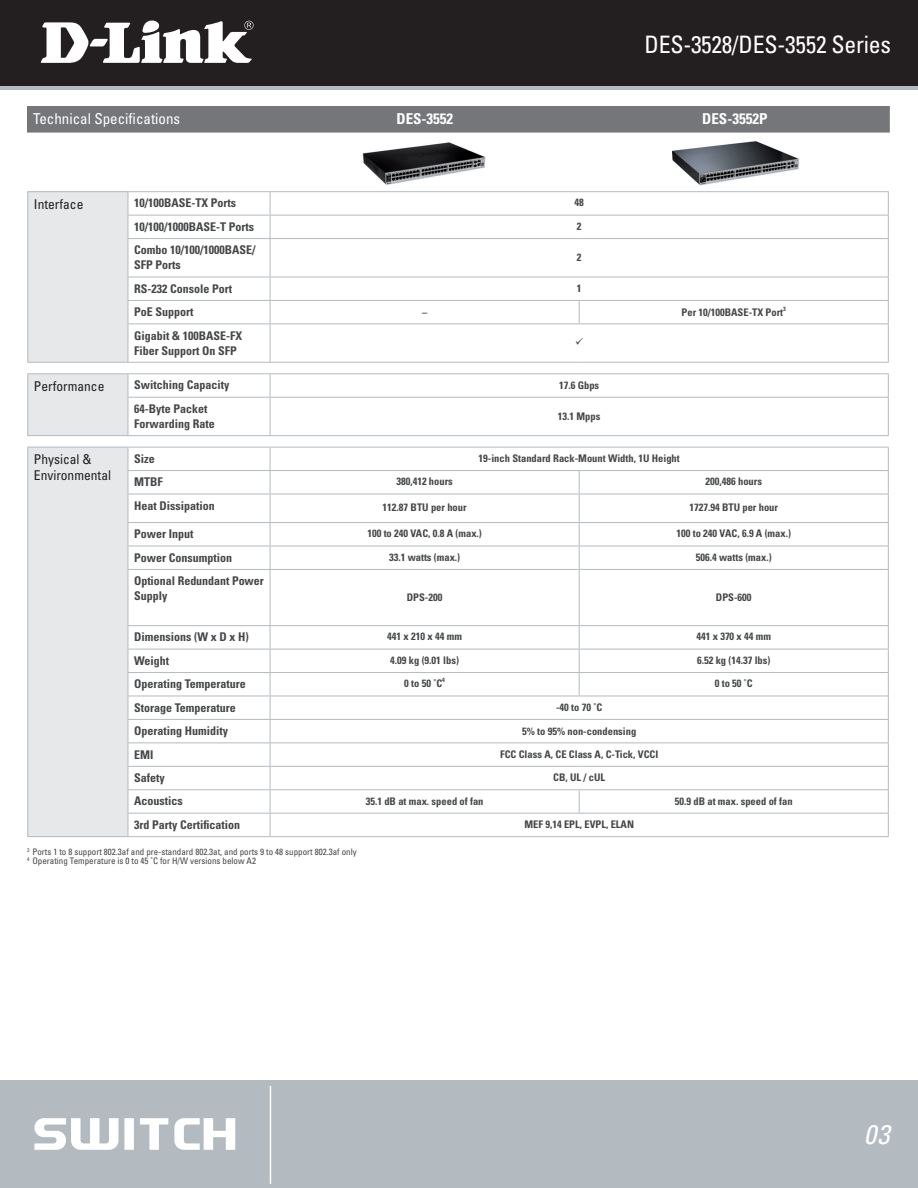
<style>
.page{position:relative;width:918px;height:1188px;background:#fff}
.page>*{position:absolute;margin:0;border:0;box-sizing:border-box;transform-origin:0 0}
.t1{font:italic condensed 27px "Univers";color:#fff}
.t2{font:condensed 24px "Univers";letter-spacing:-.01em;color:#fff}
.t3{font:condensed 15px "Univers";color:#fff}
.t4{font:700 condensed 15px "Univers";color:#fff}
.t5{font:condensed 13.5px/16.5px "Univers";color:#231f20}
.t6{font:700 condensed 12px/15px "Univers";color:#454647}
.t7{font:700 condensed 10.5px "Univers";color:#454647}
.t8{font:condensed 9px/9px "Univers";color:#454647}
.t9{font:700 condensed 6.15px "Univers";color:#454647}
</style>
<div class="page">
<div style="left:0;top:1080px;width:918px;height:108px;background:#b3bbc0"></div>
<hr style="left:270px;top:1086px;width:1px;height:98px;background:#fff">
<div style="left:0;top:0;width:918px;height:89px;background:linear-gradient(to right,#b3bbc0,#b3bbc0)"></div>
<div style="left:0;top:0;width:918px;height:85px;background:#231f20"></div>
<svg style="left:41px;top:20px;width:213px;height:43px"></svg>
<svg style="left:34px;top:1118px;width:201px;height:32px"></svg>
<div style="left:27px;top:106px;width:863px;height:27px;background:#757679"></div>
<div style="left:28px;top:192px;width:100px;height:170px;background:#e6e8e9"></div>
<svg style="left:271px;top:216px;width:617px;height:146px"></svg>
<hr style="left:270px;top:215px;width:309px;height:1px;background:#b3bbc0">
<hr style="left:579px;top:215px;width:310px;height:1px;background:#b3bbc0">
<svg style="left:888px;top:192px;width:1px;height:46px"></svg>
<hr style="left:270px;top:238px;width:309px;height:1px;background:#b3bbc0">
<hr style="left:579px;top:238px;width:310px;height:1px;background:#b3bbc0">
<hr style="left:888px;top:239px;width:1px;height:38px;background:#b3bbc0">
<hr style="left:270px;top:277px;width:309px;height:1px;background:#b3bbc0">
<hr style="left:579px;top:277px;width:310px;height:1px;background:#b3bbc0">
<hr style="left:270px;top:300px;width:309px;height:1px;background:#b3bbc0">
<hr style="left:579px;top:300px;width:310px;height:1px;background:#b3bbc0">
<svg style="left:579px;top:301px;width:1px;height:22px"></svg>
<svg style="left:888px;top:277px;width:1px;height:46px"></svg>
<hr style="left:270px;top:323px;width:309px;height:1px;background:#b3bbc0">
<hr style="left:579px;top:323px;width:310px;height:1px;background:#b3bbc0">
<hr style="left:888px;top:324px;width:1px;height:38px;background:#b3bbc0">
<hr style="left:270px;top:362px;width:309px;height:1px;background:#b3bbc0">
<hr style="left:579px;top:362px;width:310px;height:1px;background:#b3bbc0">
<hr style="left:270px;top:191px;width:309px;height:1px;background:#b3bbc0">
<hr style="left:579px;top:191px;width:310px;height:1px;background:#b3bbc0">
<hr style="left:128px;top:191px;width:142px;height:1px;background:#b3bbc0">
<hr style="left:128px;top:362px;width:142px;height:1px;background:#b3bbc0">
<svg style="left:27px;top:192px;width:1px;height:47px"></svg>
<hr style="left:27px;top:239px;width:1px;height:38px;background:#b3bbc0">
<svg style="left:27px;top:277px;width:1px;height:47px"></svg>
<hr style="left:27px;top:324px;width:1px;height:38px;background:#b3bbc0">
<hr style="left:27px;top:191px;width:101px;height:1px;background:#b3bbc0">
<svg style="left:128px;top:192px;width:143px;height:170px"></svg>
<hr style="left:128px;top:324px;width:1px;height:38px;background:#b3bbc0">
<hr style="left:27px;top:362px;width:101px;height:1px;background:#b3bbc0">
<div style="left:28px;top:374px;width:100px;height:62px;background:#e6e8e9"></div>
<svg style="left:128px;top:374px;width:143px;height:61px"></svg>
<svg style="left:888px;top:374px;width:1px;height:23px"></svg>
<hr style="left:128px;top:397px;width:142px;height:1px;background:#b3bbc0">
<hr style="left:128px;top:398px;width:1px;height:37px;background:#b3bbc0">
<hr style="left:270px;top:397px;width:619px;height:1px;background:#b3bbc0">
<hr style="left:270px;top:398px;width:1px;height:37px;background:#b3bbc0">
<hr style="left:888px;top:398px;width:1px;height:37px;background:#b3bbc0">
<hr style="left:128px;top:435px;width:142px;height:1px;background:#b3bbc0">
<hr style="left:270px;top:435px;width:619px;height:1px;background:#b3bbc0">
<hr style="left:128px;top:373px;width:142px;height:1px;background:#b3bbc0">
<hr style="left:270px;top:373px;width:619px;height:1px;background:#b3bbc0">
<svg style="left:27px;top:374px;width:1px;height:23px"></svg>
<hr style="left:27px;top:397px;width:1px;height:38px;background:#b3bbc0">
<hr style="left:27px;top:373px;width:101px;height:1px;background:#b3bbc0">
<hr style="left:27px;top:435px;width:101px;height:1px;background:#b3bbc0">
<div style="left:28px;top:447px;width:100px;height:390px;background:#e6e8e9"></div>
<hr style="left:270px;top:836px;width:309px;height:1px;background:#b3bbc0">
<hr style="left:579px;top:836px;width:310px;height:1px;background:#b3bbc0">
<hr style="left:128px;top:836px;width:142px;height:1px;background:#b3bbc0">
<svg style="left:27px;top:448px;width:1px;height:121px"></svg>
<hr style="left:27px;top:569px;width:1px;height:57px;background:#b3bbc0">
<svg style="left:27px;top:626px;width:1px;height:210px"></svg>
<hr style="left:27px;top:447px;width:101px;height:1px;background:#b3bbc0">
<svg style="left:128px;top:447px;width:761px;height:389px"></svg>
<hr style="left:27px;top:836px;width:101px;height:1px;background:#b3bbc0">
<img style="left:362px;top:142px;width:124px;height:43px">
<img style="left:672px;top:141px;width:127px;height:44px">
<svg style="left:576px;top:338px;width:7px;height:7px"></svg>
<h2 class="t2" style="left:644px;top:29px;width:248px">DES-3528/DES-3552 Series</h2>
<h3 class="t3" style="left:33px;top:109px;width:149px">Technical Specifications</h3>
<h3 class="t4" style="left:396px;top:109px;width:58px">DES-3552</h3>
<h3 class="t4" style="left:702px;top:109px;width:67px">DES-3552P</h3>
<p class="t5" style="left:34px;top:195px;width:51px">Interface</p>
<p class="t6" style="left:134px;top:196px;width:103px">10/100BASE-TX Ports</p>
<p class="t7" style="left:575px;top:196px;width:11px">48</p>
<p class="t6" style="left:134px;top:219px;width:121px">10/100/1000BASE-T Ports</p>
<p class="t7" style="left:577px;top:220px;width:6px">2</p>
<p class="t6" style="left:134px;top:242px;width:123px">Combo 10/100/1000BASE/<br>SFP Ports</p>
<p class="t7" style="left:577px;top:251px;width:6px">2</p>
<p class="t6" style="left:134px;top:281px;width:99px">RS-232 Console Port</p>
<p class="t7" style="left:577px;top:282px;width:6px">1</p>
<p class="t6" style="left:134px;top:304px;width:61px">PoE Support</p>
<p class="t7" style="left:422px;top:305px;width:7px">–</p>
<p class="t7" style="left:682px;top:305px;width:103px">Per 10/100BASE-TX Port</p>
<p class="t9" style="left:783px;top:305px;width:4px">3</p>
<p class="t6" style="left:134px;top:328px;width:109px">Gigabit &amp; 100BASE-FX<br>Fiber Support On SFP</p>
<p class="t5" style="left:34px;top:377px;width:72px">Performance</p>
<p class="t6" style="left:134px;top:378px;width:97px">Switching Capacity</p>
<p class="t7" style="left:559px;top:378px;width:42px">17.6 Gbps</p>
<p class="t6" style="left:134px;top:401px;width:82px">64-Byte Packet<br>Forwarding Rate</p>
<p class="t7" style="left:558px;top:410px;width:44px">13.1 Mpps</p>
<p class="t5" style="left:34px;top:451px;width:79px">Physical &amp;<br>Environmental</p>
<p class="t6" style="left:134px;top:451px;width:22px">Size</p>
<p class="t7" style="left:479px;top:452px;width:203px">19-inch Standard Rack-Mount Width, 1U Height</p>
<p class="t6" style="left:134px;top:474px;width:30px">MTBF</p>
<p class="t7" style="left:396px;top:475px;width:58px">380,412 hours</p>
<p class="t7" style="left:705px;top:475px;width:58px">200,486 hours</p>
<p class="t6" style="left:134px;top:498px;width:82px">Heat Dissipation</p>
<p class="t7" style="left:383px;top:501px;width:85px">112.87 BTU per hour</p>
<p class="t7" style="left:689px;top:501px;width:90px">1727.94 BTU per hour</p>
<p class="t6" style="left:134px;top:526px;width:61px">Power Input</p>
<p class="t7" style="left:367px;top:527px;width:116px">100 to 240 VAC, 0.8 A (max.)</p>
<p class="t7" style="left:677px;top:527px;width:116px">100 to 240 VAC, 6.9 A (max.)</p>
<p class="t6" style="left:134px;top:550px;width:100px">Power Consumption</p>
<p class="t7" style="left:389px;top:551px;width:73px">33.1 watts (max.)</p>
<p class="t7" style="left:696px;top:551px;width:77px">506.4 watts (max.)</p>
<p class="t6" style="left:134px;top:573px;width:131px">Optional Redundant Power<br>Supply</p>
<p class="t7" style="left:407px;top:590px;width:37px">DPS-200</p>
<p class="t7" style="left:716px;top:590px;width:37px">DPS-600</p>
<p class="t6" style="left:134px;top:629px;width:116px">Dimensions (W x D x H)</p>
<p class="t7" style="left:387px;top:630px;width:76px">441 x 210 x 44 mm</p>
<p class="t7" style="left:696px;top:630px;width:76px">441 x 370 x 44 mm</p>
<p class="t6" style="left:134px;top:653px;width:37px">Weight</p>
<p class="t7" style="left:390px;top:654px;width:70px">4.09 kg (9.01 lbs)</p>
<p class="t7" style="left:697px;top:654px;width:75px">6.52 kg (14.37 lbs)</p>
<p class="t6" style="left:134px;top:676px;width:113px">Operating Temperature</p>
<p class="t7" style="left:404px;top:677px;width:39px">0 to 50 ˚C</p>
<p class="t9" style="left:442px;top:676px;width:4px">4</p>
<p class="t7" style="left:715px;top:677px;width:39px">0 to 50 ˚C</p>
<p class="t6" style="left:134px;top:700px;width:103px">Storage Temperature</p>
<p class="t7" style="left:556px;top:701px;width:48px">-40 to 70 ˚C</p>
<p class="t6" style="left:134px;top:723px;width:95px">Operating Humidity</p>
<p class="t7" style="left:522px;top:724px;width:116px">5% to 95% non-condensing</p>
<p class="t6" style="left:134px;top:747px;width:21px">EMI</p>
<p class="t7" style="left:500px;top:748px;width:160px">FCC Class A, CE Class A, C-Tick, VCCI</p>
<p class="t6" style="left:134px;top:770px;width:32px">Safety</p>
<p class="t7" style="left:553px;top:771px;width:53px">CB, UL / cUL</p>
<p class="t6" style="left:134px;top:794px;width:50px">Acoustics</p>
<p class="t7" style="left:366px;top:795px;width:119px">35.1 dB at max. speed of fan</p>
<p class="t7" style="left:675px;top:795px;width:119px">50.9 dB at max. speed of fan</p>
<p class="t6" style="left:134px;top:817px;width:107px">3rd Party Certification</p>
<p class="t7" style="left:524px;top:818px;width:111px">MEF 9,14 EPL, EVPL, ELAN</p>
<p class="t8" style="left:27px;top:847px;width:331px"><sup>3</sup> Ports 1 to 8 support 802.3af and pre-standard 802.3at, and ports 9 to 48 support 802.3af only<br><sup>4</sup> Operating Temperature is 0 to 45 ˚C for H/W versions below A2</p>
<h1 class="t1" style="left:864px;top:1118px;width:27px">03</h1>
</div>
